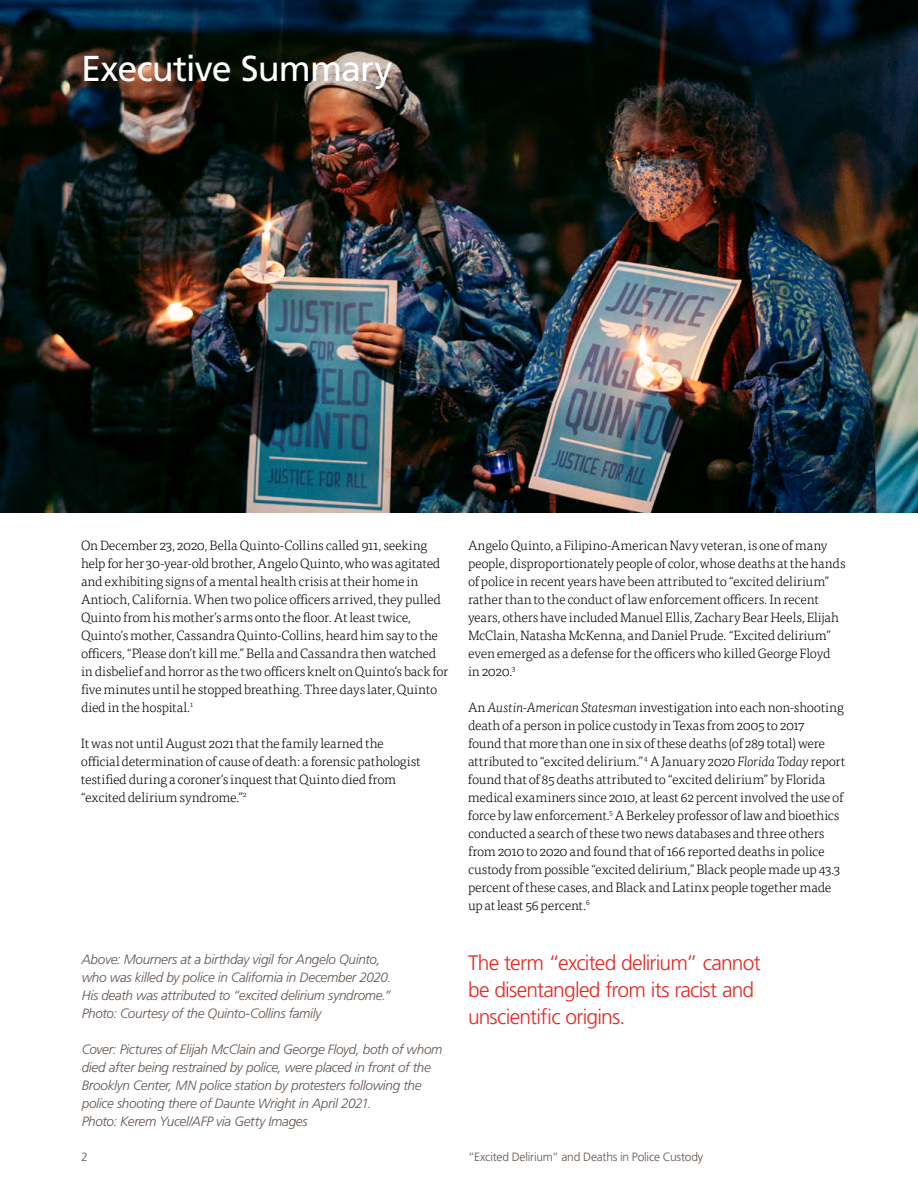
<style>
.page{position:relative;width:918px;height:1188px;background:#fff}
.page>*{position:absolute;margin:0;border:0;box-sizing:border-box;transform-origin:0 0}
.t1{font:36px "Frutiger LT Std";letter-spacing:-.025em;color:#fff}
.t2{font:300 21px/27px "Frutiger LT Std";letter-spacing:-.035em;color:#e52823}
.t3{font:300 13.5px/18px "Tisa OT";letter-spacing:-.015em;color:#000}
.t4{font:italic 300 13.5px/18px "Frutiger LT Std";letter-spacing:-.025em;color:#63554f}
.t5{font:300 12px "Frutiger LT Std";letter-spacing:-.02em;color:#63554f}
.s1{font-style:italic}
</style>
<div class="page">
<img style="left:0;top:0;width:918px;height:513px">
<h1 class="t1" style="left:81px;top:47px;width:313px">Executive Summary</h1>
<p class="t3" style="left:81px;top:536px;width:369px">On December 23, 2020, Bella Quinto-Collins called 911, seeking help for her 30-year-old brother, Angelo Quinto, who was agitated and exhibiting signs of a mental health crisis at their home in Antioch, California. When two police officers arrived, they pulled Quinto from his mother’s arms onto the floor. At least twice, Quinto’s mother, Cassandra Quinto-Collins, heard him say to the officers, “Please don’t kill me.” Bella and Cassandra then watched in disbelief and horror as the two officers knelt on Quinto’s back for five minutes until he stopped breathing. Three days later, Quinto died in the hospital.<sup>1</sup></p>
<p class="t3" style="left:81px;top:734px;width:341px">It was not until August 2021 that the family learned the official determination of cause of death: a forensic pathologist testified during a coroner’s inquest that Quinto died from “excited delirium syndrome.”<sup>2</sup></p>
<p class="t4" style="left:82px;top:951px;width:311px">Above: Mourners at a birthday vigil for Angelo Quinto, who was killed by police in California in December 2020.<br>His death was attributed to “excited delirium syndrome.” Photo: Courtesy of the Quinto-Collins family</p>
<p class="t4" style="left:82px;top:1041px;width:362px">Cover: Pictures of Elijah McClain and George Floyd, both of whom died after being restrained by police, were placed in front of the Brooklyn Center, MN police station by protesters following the police shooting there of Daunte Wright in April 2021.<br>Photo: Kerem Yucel/AFP via Getty Images</p>
<p class="t3" style="left:468px;top:536px;width:379px">Angelo Quinto, a Filipino-American Navy veteran, is one of many people, disproportionately people of color, whose deaths at the hands of police in recent years have been attributed to “excited delirium” rather than to the conduct of law enforcement officers. In recent years, others have included Manuel Ellis, Zachary Bear Heels, Elijah McClain, Natasha McKenna, and Daniel Prude. “Excited delirium” even emerged as a defense for the officers who killed George Floyd in 2020.<sup>3</sup></p>
<p class="t3" style="left:468px;top:698px;width:379px">An <span class="s1">Austin-American Statesman</span> investigation into each non-shooting death of a person in police custody in Texas from 2005 to 2017<br>found that more than one in six of these deaths (of 289 total) were attributed to “excited delirium.”<sup>4</sup> A January 2020 <span class="s1">Florida Today</span> report found that of 85 deaths attributed to “excited delirium” by Florida medical examiners since 2010, at least 62 percent involved the use of force by law enforcement.<sup>5</sup> A Berkeley professor of law and bioethics conducted a search of these two news databases and three others from 2010 to 2020 and found that of 166 reported deaths in police custody from possible “excited delirium,” Black people made up 43.3 percent of these cases, and Black and Latinx people together made up at least 56 percent.<sup>6</sup></p>
<h2 class="t2" style="left:468px;top:949px;width:294px">The term “excited delirium” cannot be disentangled from its racist and unscientific origins.</h2>
<p class="t5" style="left:81px;top:1150px;width:8px">2</p>
<p class="t5" style="left:468px;top:1150px;width:237px">“Excited Delirium” and Deaths in Police Custody</p>
</div>
